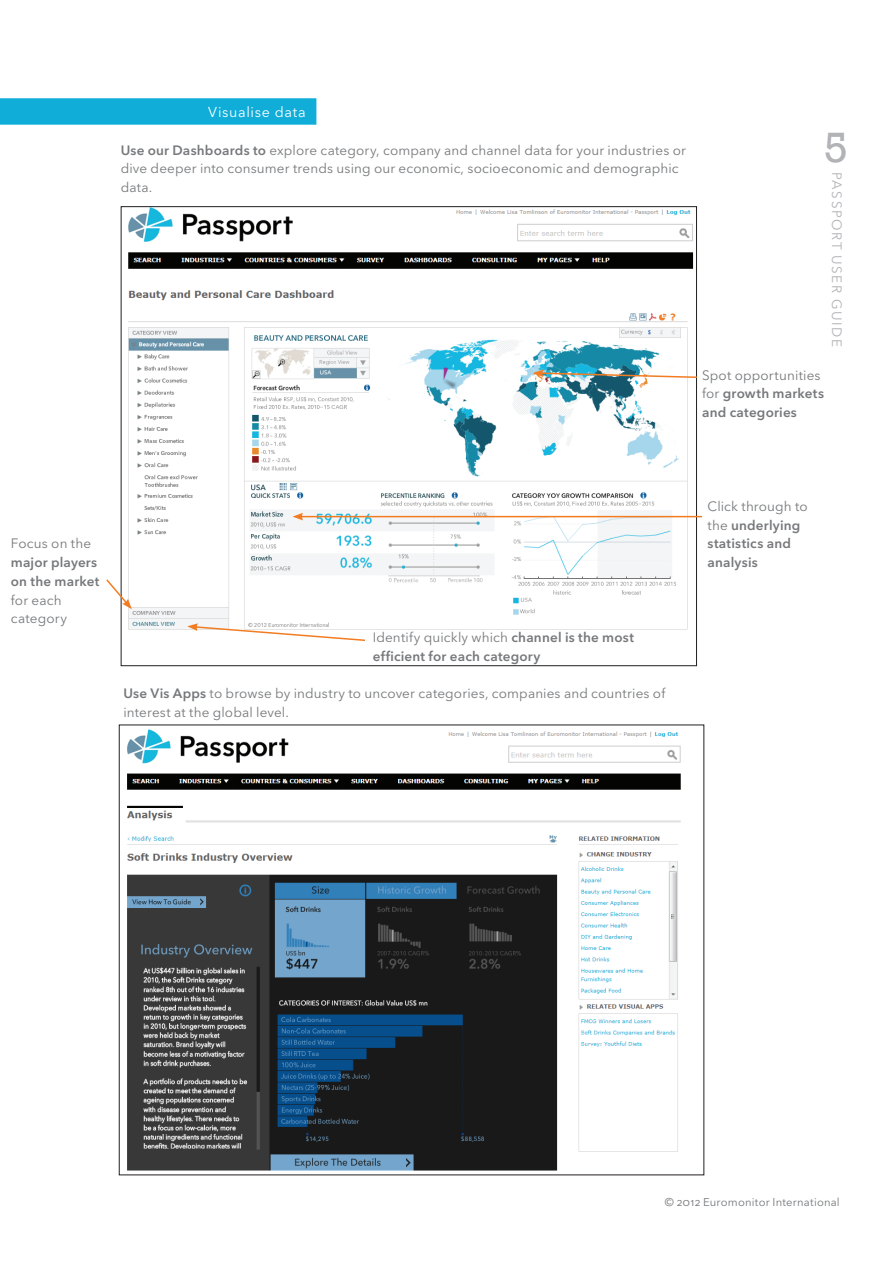
<style>
.page{position:relative;width:893px;height:1263px;background:#fff}
.page>*{position:absolute;margin:0;border:0;box-sizing:border-box;transform-origin:0 0}
.t1{font:43.5px "Rockwell";color:#b2b3b7}
.t2{font:14.25px "Avenir Next LT Pro";letter-spacing:.045em;color:#fff}
.t3{font:13.5px/18.8px "Avenir Next LT Pro";letter-spacing:.01em;color:#76787b}
.t4{font:600 13.5px/18.8px "Avenir Next LT Pro";letter-spacing:.015em;color:#76787b}
.t5{font:13.5px "Avenir Next LT Pro";letter-spacing:.11em;color:#b2b3b7}
.t6{font:11.25px "Avenir Next LT Pro";letter-spacing:.015em;color:#76787b}
.s1{font-weight:600}
.s2{font-weight:400}
</style>
<div class="page">
<svg style="left:0;top:98px;width:316px;height:27px;background:#14aed9"></svg>
<img style="left:128px;top:208px;width:567px;height:422px">
<svg style="left:533px;top:369px;width:164px;height:10px"></svg>
<hr style="left:301px;top:516px;width:401px;height:1px;background:#f27c22">
<svg style="left:292px;top:513px;width:11px;height:7px"></svg>
<svg style="left:187px;top:623px;width:180px;height:18px"></svg>
<svg style="left:106px;top:578px;width:26px;height:31px"></svg>
<img style="left:127px;top:729px;width:554px;height:442px">
<p class="t2" style="left:208px;top:104px;width:99px">Visualise data</p>
<p class="t3" style="left:121px;top:140px;width:567px"><span class="s1">Use our Dashboards to</span> explore category, company and channel data for your industries or dive deeper into consumer trends using our economic, socioeconomic and demographic data.</p>
<h1 class="t1" style="left:824px;top:122px;width:25px">5</h1>
<p class="t5" style="left:845px;top:172px;width:176px;rotate:90deg">PASSPORT User Guide</p>
<p class="t4" style="left:702px;top:365px;width:123px"><span class="s2">Spot opportunities for</span> growth markets and categories</p>
<p class="t3" style="left:11px;top:534px;width:82px">Focus on the</p>
<p class="t4" style="left:11px;top:553px;width:90px">major players on the market</p>
<p class="t3" style="left:11px;top:590px;width:58px">for each category</p>
<p class="t4" style="left:373px;top:628px;width:263px"><span class="s2">I dentify quickly which</span> channel is the most efficient for each category</p>
<p class="t3" style="left:123px;top:684px;width:543px"><span class="s1">Use Vis Apps</span> to browse by industry to uncover categories, companies and countries of interest at the global level.</p>
<p class="t4" style="left:707px;top:497px;width:102px"><span class="s2">Click through to the</span> underlying statistics and analysis</p>
<p class="t6" style="left:665px;top:1196px;width:176px">© 2012 Euromonitor I nternational</p>
</div>
